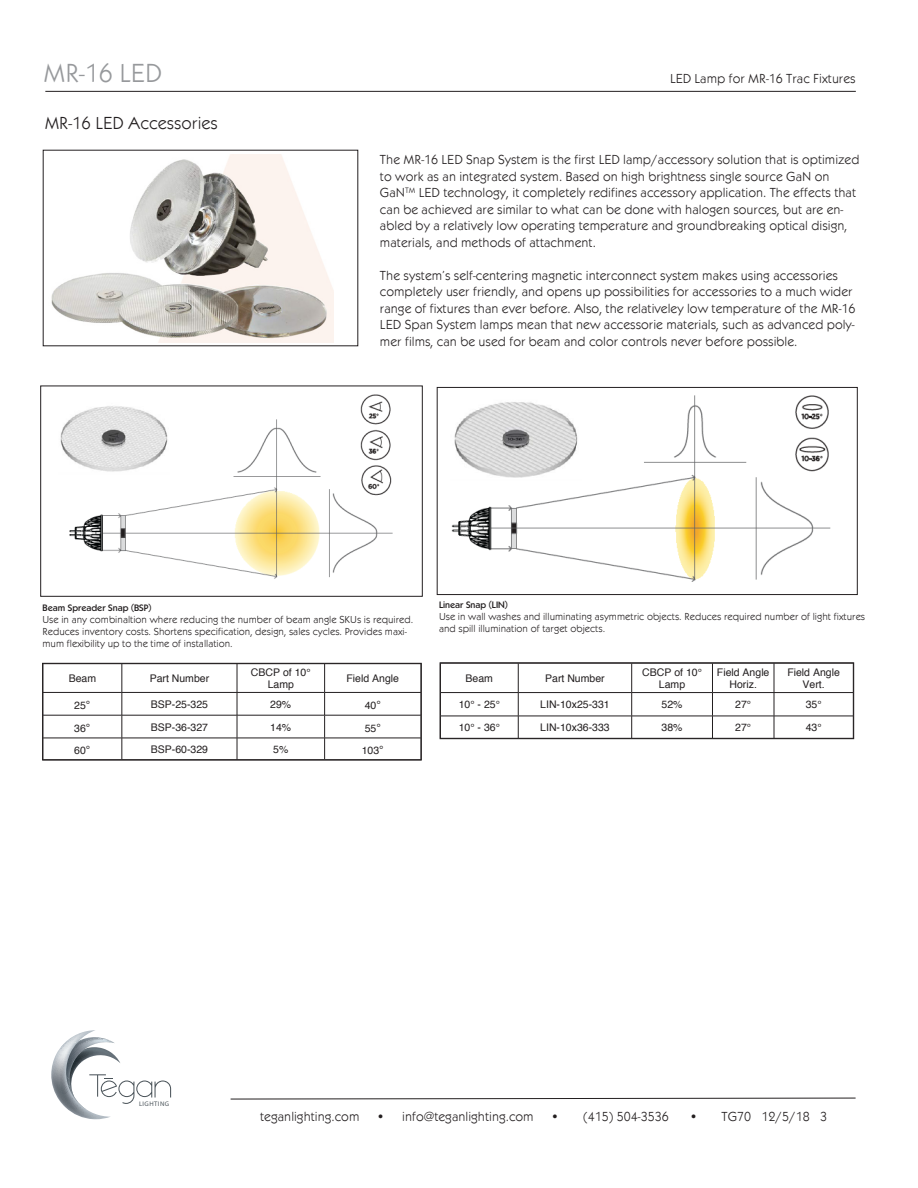
<style>
.page{position:relative;width:918px;height:1188px;background:#fff}
.page>*{position:absolute;margin:0;border:0;box-sizing:border-box;transform-origin:0 0}
.t1{font:27px "Koblenz";color:#97999c}
.t2{font:18px "Koblenz";color:#231f20}
.t3{font:13.5px/16.5px "Koblenz";color:#231f20}
.t4{font:10.5px/12px "Koblenz";color:#231f20}
.t5{font:10.5px/12.6px "Helvetica";color:#231f20;text-align:center}
.t6{font:500 9px "Koblenz Serial";color:#231f20}
.t7{font:200 6.6px "Koblenz Serial";letter-spacing:.07em;color:#4a5359}
.s1{font-family:"Koblenz";font-size:12px}
</style>
<div class="page">
<svg style="left:51px;top:1030px;width:120px;height:89px"></svg>
<svg style="left:230px;top:1097px;width:626px;height:3px"></svg>
<hr style="left:45px;top:91px;width:811px;height:1px;background:#231f20">
<img style="left:51px;top:155px;width:283px;height:187px">
<img style="left:60px;top:394px;width:333px;height:185px">
<div style="left:40px;top:386px;width:383px;height:211px;border:1px solid #231f20"></div>
<img style="left:451px;top:395px;width:380px;height:187px">
<div style="left:437px;top:387px;width:420px;height:208px;border:1px solid #231f20"></div>
<hr style="left:440px;top:692px;width:78px;height:1px;background:#231f20">
<hr style="left:518px;top:692px;width:114px;height:1px;background:#231f20">
<hr style="left:632px;top:692px;width:80px;height:1px;background:#231f20">
<hr style="left:712px;top:692px;width:62px;height:1px;background:#231f20">
<hr style="left:774px;top:692px;width:79px;height:1px;background:#231f20">
<hr style="left:440px;top:716px;width:78px;height:1px;background:#231f20">
<hr style="left:518px;top:716px;width:114px;height:1px;background:#231f20">
<svg style="left:518px;top:665px;width:1px;height:72px"></svg>
<hr style="left:632px;top:716px;width:80px;height:1px;background:#231f20">
<svg style="left:631px;top:665px;width:1px;height:72px"></svg>
<hr style="left:712px;top:716px;width:62px;height:1px;background:#231f20">
<svg style="left:712px;top:665px;width:1px;height:72px"></svg>
<hr style="left:774px;top:716px;width:79px;height:1px;background:#231f20">
<svg style="left:774px;top:665px;width:1px;height:72px"></svg>
<div style="left:440px;top:663px;width:414px;height:76px;border:1px solid #231f20"></div>
<svg style="left:44px;top:665px;width:376px;height:93px"></svg>
<div style="left:42px;top:663px;width:380px;height:97px;border:1px solid #231f20"></div>
<p class="t1" style="left:44px;top:58px;width:120px">MR-16 LED</p>
<p class="t3" style="left:670px;top:70px;width:187px">LED Lamp for MR-16 Trac Fixtures</p>
<p class="t2" style="left:45px;top:114px;width:175px">MR-16 LED Accessories</p>
<p class="t3" style="left:380px;top:152px;width:481px">The MR-16 LED Snap System is the first LED lamp/accessory solution that is optimized to work as an integrated system. Based on high brightness single source GaN on GaN<sup>TM</sup> LED technology, it completely redifines accessory application. The effects that can be achieved are similar to what can be done with halogen sources, but are en&shy;abled by a relatively low operating temperature and groundbreaking optical disign, materials, and methods of attachment.</p>
<p class="t3" style="left:380px;top:267px;width:477px">The system’s self-centering magnetic interconnect system makes using accessories completely user friendly, and opens up possibilities for accessories to a much wider range of fixtures than ever before. Also, the relativeley low temperature of the MR-16<br>LED Span System lamps mean that new accessorie materials, such as advanced poly&shy;mer films, can be used for beam and color controls never before possible.</p>
<p class="t6" style="left:42px;top:603px;width:110px">Beam Spreader Snap (BSP)</p>
<p class="t4" style="left:42px;top:614px;width:372px">Use in any combinaltion where reducing the number of beam angle SKUs is required.<br>Reduces inventory costs. Shortens specification, design, sales cycles. Provides maxi&shy;mum flexibility up to the time of installation.</p>
<p class="t5" style="left:69px;top:672px;width:29px">Beam</p>
<p class="t5" style="left:150px;top:672px;width:61px">Part Number</p>
<p class="t5" style="left:251px;top:666px;width:61px">CBCP of 10°<br>Lamp</p>
<p class="t5" style="left:347px;top:672px;width:54px">Field Angle</p>
<p class="t5" style="left:74px;top:699px;width:18px">25<span class="s1">°</span></p>
<p class="t5" style="left:151px;top:698px;width:59px">BSP-25-325</p>
<p class="t5" style="left:270px;top:698px;width:23px">29%</p>
<p class="t5" style="left:365px;top:699px;width:18px">40<span class="s1">°</span></p>
<p class="t5" style="left:74px;top:722px;width:18px">36<span class="s1">°</span></p>
<p class="t5" style="left:151px;top:721px;width:59px">BSP-36-327</p>
<p class="t5" style="left:270px;top:721px;width:23px">14%</p>
<p class="t5" style="left:365px;top:722px;width:18px">55<span class="s1">°</span></p>
<p class="t5" style="left:74px;top:744px;width:18px">60<span class="s1">°</span></p>
<p class="t5" style="left:151px;top:743px;width:59px">BSP-60-329</p>
<p class="t5" style="left:273px;top:743px;width:17px">5%</p>
<p class="t5" style="left:362px;top:744px;width:23px">103<span class="s1">°</span></p>
<p class="t6" style="left:439px;top:599px;width:70px">Linear Snap (LIN)</p>
<p class="t4" style="left:439px;top:610px;width:428px">Use in wall washes and illuminating asymmetric objects. Reduces required number of light fixtures and spill illumination of target objects.</p>
<p class="t5" style="left:466px;top:672px;width:29px">Beam</p>
<p class="t5" style="left:545px;top:672px;width:61px">Part Number</p>
<p class="t5" style="left:642px;top:666px;width:61px">CBCP of 10°<br>Lamp</p>
<p class="t5" style="left:717px;top:666px;width:54px">Field Angle<br>Horiz.</p>
<p class="t5" style="left:787px;top:666px;width:54px">Field Angle<br>Vert.</p>
<p class="t5" style="left:459px;top:699px;width:43px">10° - 25°</p>
<p class="t5" style="left:540px;top:699px;width:71px">LIN-10x25-331</p>
<p class="t5" style="left:662px;top:699px;width:23px">52%</p>
<p class="t5" style="left:735px;top:699px;width:17px">27°</p>
<p class="t5" style="left:806px;top:699px;width:17px">35°</p>
<p class="t5" style="left:459px;top:721px;width:43px">10° - 36°</p>
<p class="t5" style="left:540px;top:721px;width:71px">LIN-10x36-333</p>
<p class="t5" style="left:662px;top:721px;width:23px">38%</p>
<p class="t5" style="left:735px;top:721px;width:17px">27°</p>
<p class="t5" style="left:806px;top:721px;width:17px">43°</p>
<p class="t7" style="left:139px;top:1100px;width:32px">LIGHTING</p>
<p class="t3" style="left:260px;top:1108px;width:101px">teganlighting.com</p>
<p class="t3" style="left:376px;top:1108px;width:159px">• info@teganlighting.com</p>
<p class="t3" style="left:551px;top:1108px;width:120px">• (415) 504-3536</p>
<p class="t3" style="left:689px;top:1108px;width:140px">• TG70 12/5/18 3</p>
</div>
